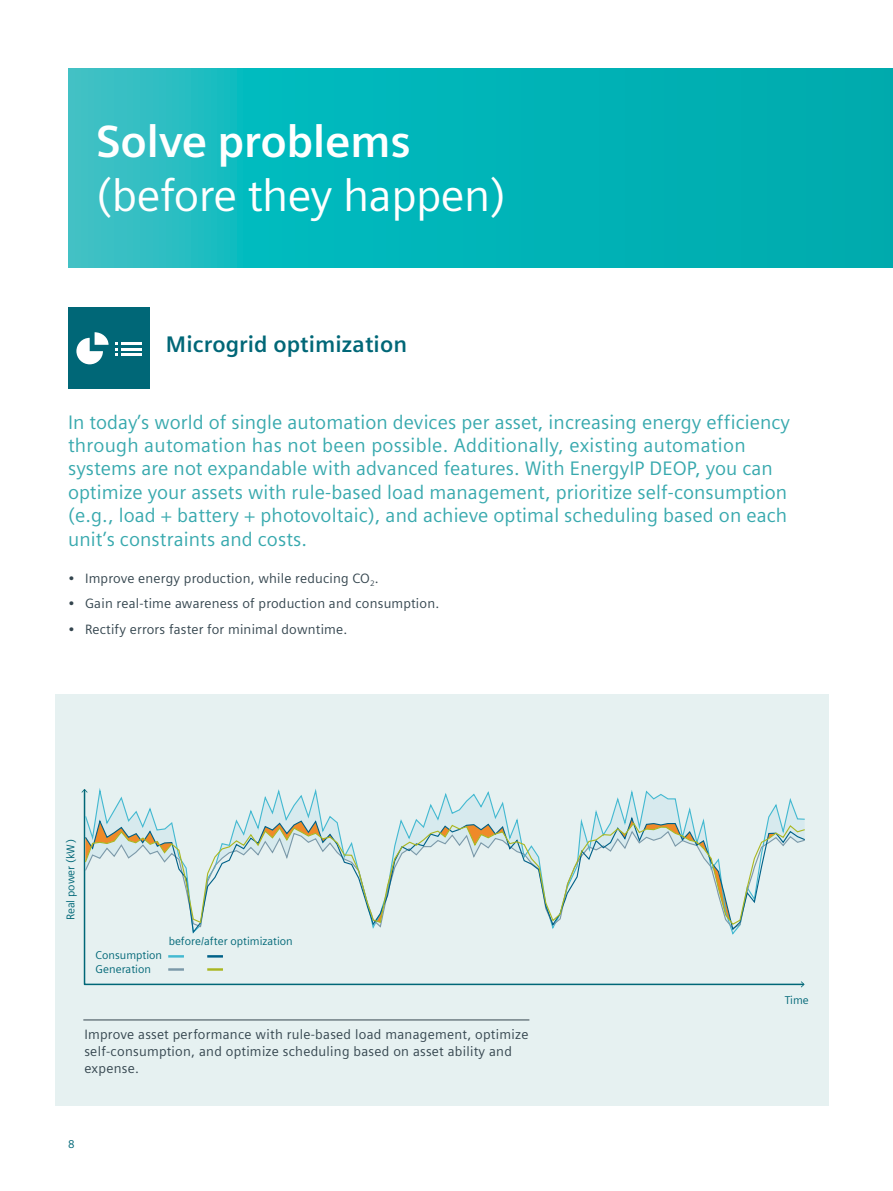
<style>
.page{position:relative;width:893px;height:1191px;background:#fff}
.page>*{position:absolute;margin:0;border:0;box-sizing:border-box;transform-origin:0 0}
.t1{font:45px "Siemens Sans Global";letter-spacing:-.01em;color:#fff}
.t2{font:700 45px "Siemens Sans Global";letter-spacing:-.01em;color:#fff}
.t3{font:700 22.5px "Siemens Sans Global";letter-spacing:.005em;color:#006777}
.t4{font:19.5px/23.4px "Siemens Sans Global";letter-spacing:.005em;color:#38a9ae}
.t5{font:13.5px/17px "Siemens Sans Global";letter-spacing:.015em;color:#34454e}
.t6{font:11.25px/14.7px "Siemens Sans Global";color:#006777}
</style>
<div class="page">
<svg style="left:68px;top:68px;width:825px;height:200px;background:#09b5b8"></svg>
<div style="left:55px;top:694px;width:774px;height:412px;background:#e6f1f1"></div>
<svg style="left:83px;top:792px;width:718px;height:194px"></svg>
<svg style="left:801px;top:981px;width:4px;height:6px"></svg>
<svg style="left:84px;top:788px;width:717px;height:148px"></svg>
<svg style="left:84px;top:815px;width:721px;height:120px"></svg>
<svg style="left:84px;top:821px;width:721px;height:104px"></svg>
<div style="left:68px;top:307px;width:81px;height:81px;background:#006777"></div>
<svg style="left:76px;top:332px;width:33px;height:32px"></svg>
<svg style="left:116px;top:342px;width:2px;height:14px"></svg>
<hr style="left:121px;top:353px;width:21px;height:3px;background:#fff">
<hr style="left:121px;top:342px;width:21px;height:3px;background:#fff">
<hr style="left:121px;top:347px;width:21px;height:3px;background:#fff">
<hr style="left:83px;top:1019px;width:446px;height:1px;background:#34454e">
<h1 class="t2" style="left:96px;top:115px;width:316px">Solve problems</h1>
<h1 class="t1" style="left:96px;top:162px;width:411px">(before they happen)</h1>
<p class="t3" style="left:166px;top:331px;width:243px">Microgrid optimization</p>
<p class="t4" style="left:68px;top:411px;width:724px">In today’s world of single automation devices per asset, increasing energy efficiency through automation has not been possible. Additionally, existing automation systems are not expandable with advanced features. With EnergyIP DEOP, you can optimize your assets with rule-based load management, prioritize self-consumption (e.g., load + battery + photovoltaic), and achieve optimal scheduling based on each unit’s constraints and costs.</p>
<p class="t5" style="left:68px;top:570px;width:312px">• Improve energy production, while reducing CO<sub>2</sub>.</p>
<p class="t5" style="left:68px;top:595px;width:373px">• Gain real-time awareness of production and consumption.</p>
<p class="t5" style="left:68px;top:621px;width:281px">• Rectify errors faster for minimal downtime.</p>
<p class="t6" style="left:63px;top:920px;width:83px;rotate:-90deg">Real power (kW)</p>
<p class="t6" style="left:96px;top:947px;width:68px">Consumption<br>Generation</p>
<p class="t6" style="left:169px;top:933px;width:126px">before/after optimization</p>
<p class="t5" style="left:84px;top:1026px;width:446px">Improve asset performance with rule-based load management, optimize self-consumption, and optimize scheduling based on asset ability and expense.</p>
<p class="t6" style="left:68px;top:1137px;width:8px">8</p>
<p class="t6" style="left:785px;top:993px;width:26px">Time</p>
</div>
